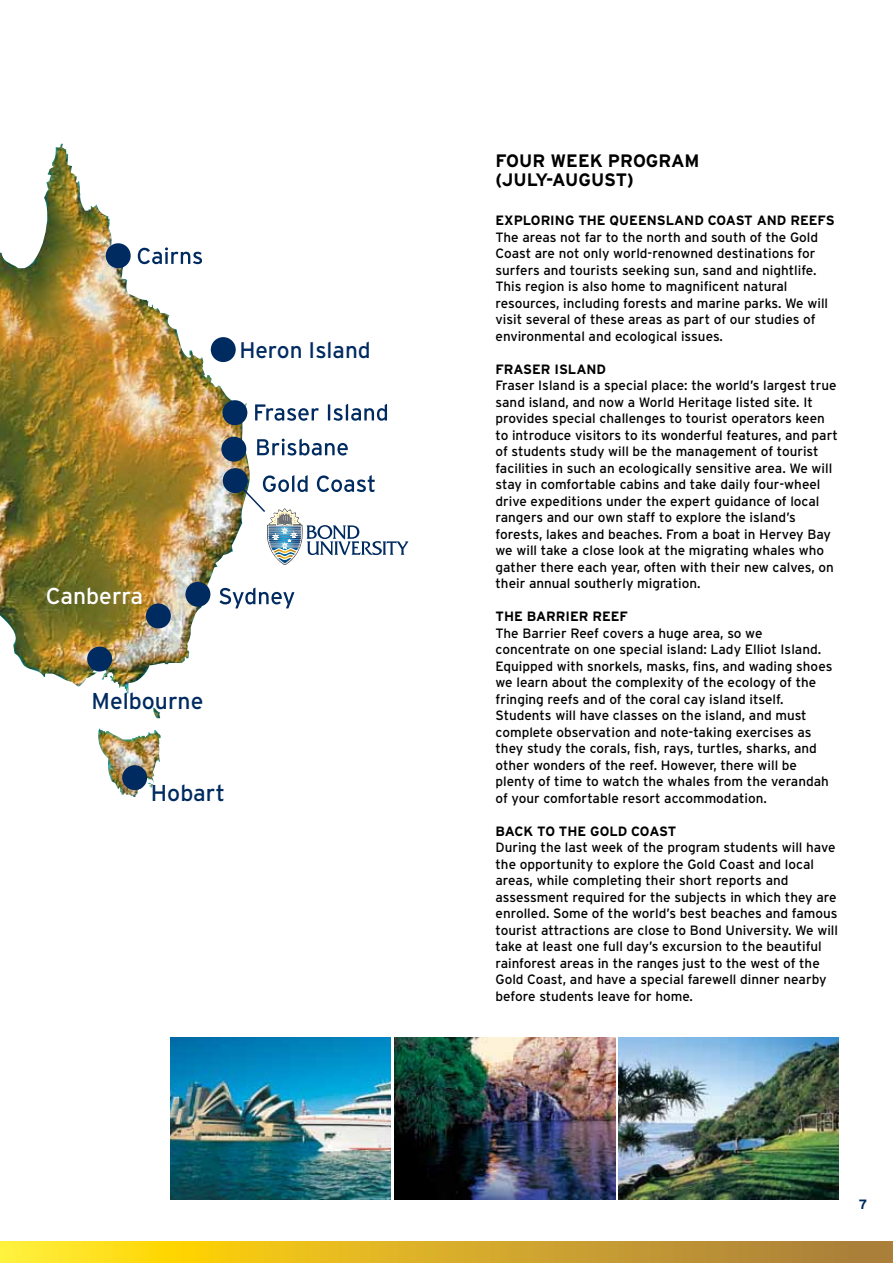
<style>
.page{position:relative;width:893px;height:1263px;background:#fff}
.page>*{position:absolute;margin:0;border:0;box-sizing:border-box;transform-origin:0 0}
.t1{font:22.95px "Interstate";color:#002b60}
.t2{font:22.95px "Interstate";color:#fff}
.t3{font:22.5px "Interstate";color:#002b60}
.t4{font:700 18px/19.5px "Interstate";color:#000}
.t5{font:13.5px/16.5px "Interstate";color:#000}
.t6{font:700 13.5px "Interstate";color:#000}
.t7{font:700 13.5px "Interstate";letter-spacing:-.025em;color:#000}
.t8{font:700 13.5px "Interstate";color:#002b60}
</style>
<div class="page">
<svg style="left:0;top:1242px;width:893px;height:21px;background:#d9b128"></svg>
<img style="left:394px;top:1037px;width:221px;height:162px">
<img style="left:618px;top:1037px;width:221px;height:162px">
<img style="left:170px;top:1037px;width:221px;height:162px">
<img style="left:0;top:144px;width:250px;height:549px">
<div style="left:122px;top:765px;width:25px;height:25px;background:#002b60;border-radius:50%"></div>
<div style="left:87px;top:646px;width:25px;height:25px;background:#002b60;border-radius:50%"></div>
<div style="left:185px;top:582px;width:25px;height:25px;background:#002b60;border-radius:50%"></div>
<div style="left:146px;top:603px;width:25px;height:25px;background:#002b60;border-radius:50%"></div>
<div style="left:221px;top:437px;width:25px;height:25px;background:#002b60;border-radius:50%"></div>
<div style="left:223px;top:468px;width:25px;height:25px;background:#002b60;border-radius:50%"></div>
<div style="left:222px;top:400px;width:25px;height:25px;background:#002b60;border-radius:50%"></div>
<svg style="left:257px;top:438px;width:91px;height:17px"></svg>
<svg style="left:233px;top:475px;width:175px;height:90px"></svg>
<svg style="left:219px;top:587px;width:75px;height:21px"></svg>
<svg style="left:255px;top:404px;width:132px;height:17px"></svg>
<div style="left:106px;top:243px;width:25px;height:25px;background:#002b60;border-radius:50%"></div>
<svg style="left:138px;top:247px;width:64px;height:17px"></svg>
<div style="left:211px;top:337px;width:25px;height:25px;background:#002b60;border-radius:50%"></div>
<h2 class="t3" style="left:239px;top:337px;width:133px">Heron Island</h2>
<h1 class="t2" style="left:46px;top:583px;width:99px">Canberra</h1>
<h1 class="t1" style="left:91px;top:688px;width:113px">Melbourne</h1>
<h1 class="t1" style="left:151px;top:780px;width:76px">Hobart</h1>
<h3 class="t4" style="left:495px;top:151px;width:206px;text-indent:112px">PROGRAM (JU LY-AU GUST)</h3>
<p class="t6" style="left:495px;top:213px;width:55px">EXPLORING</p>
<p class="t6" style="left:578px;top:213px;width:258px">TH E QUEENSLAND COAST AND REEFS</p>
<p class="t5" style="left:495px;top:229px;width:334px">The areas not far to the north and south of the Gold Coast are not only world-renowned destinations for surfers and tourists seeking sun, sand and nightlife.<br>This region is also home to magnificent natural resources, including forests and marine parks. We will visit several of these areas as part of our studies of environmental and ecological issues.</p>
<p class="t6" style="left:495px;top:362px;width:101px">FRASER ISLAND</p>
<p class="t5" style="left:495px;top:377px;width:344px">Fraser Island is a special place: the world’s largest true sand island, and now a World Heritage listed site. It provides special challenges to tourist operators keen to introduce visitors to its wonderful features, and part of students study will be the management of tourist facilities in such an ecologically sensitive area. We will stay in comfortable cabins and take daily four-wheel drive expeditions under the expert guidance of local rangers and our own staff to explore the island’s forests, lakes and beaches. From a boat in Hervey Bay we will take a close look at the migrating whales who gather there each year, often with their new calves, on their annual southerly migration.</p>
<p class="t6" style="left:495px;top:609px;width:132px">TH E BARRI ER REEF</p>
<p class="t5" style="left:495px;top:625px;width:338px">The Barrier Reef covers a huge area, so we concentrate on one special island: Lady Elliot Island.<br>Equipped with snorkels, masks, fins, and wading shoes we learn about the complexity of the ecology of the fringing reefs and of the coral cay island itself.<br>Students will have classes on the island, and must complete observation and note-taking exercises as they study the corals, fish, rays, turtles, sharks, and other wonders of the reef. However, there will be plenty of time to watch the whales from the verandah of your comfortable resort accommodation.</p>
<p class="t7" style="left:495px;top:823px;width:181px">BACK TO TH E GOLD COAST</p>
<p class="t5" style="left:495px;top:839px;width:344px">During the last week of the program students will have the opportunity to explore the Gold Coast and local areas, while completing their short reports and assessment required for the subjects in which they are enrolled. Some of the world’s best beaches and famous tourist attractions are close to Bond University. We will take at least one full day’s excursion to the beautiful rainforest areas in the ranges just to the west of the Gold Coast, and have a special farewell dinner nearby before students leave for home.</p>
<h3 class="t4" style="left:495px;top:151px;width:13px">FOU</h3>
<h3 class="t4" style="left:532px;top:151px;width:32px">R WEEK</h3>
<p class="t8" style="left:859px;top:1197px;width:10px">7</p>
</div>
